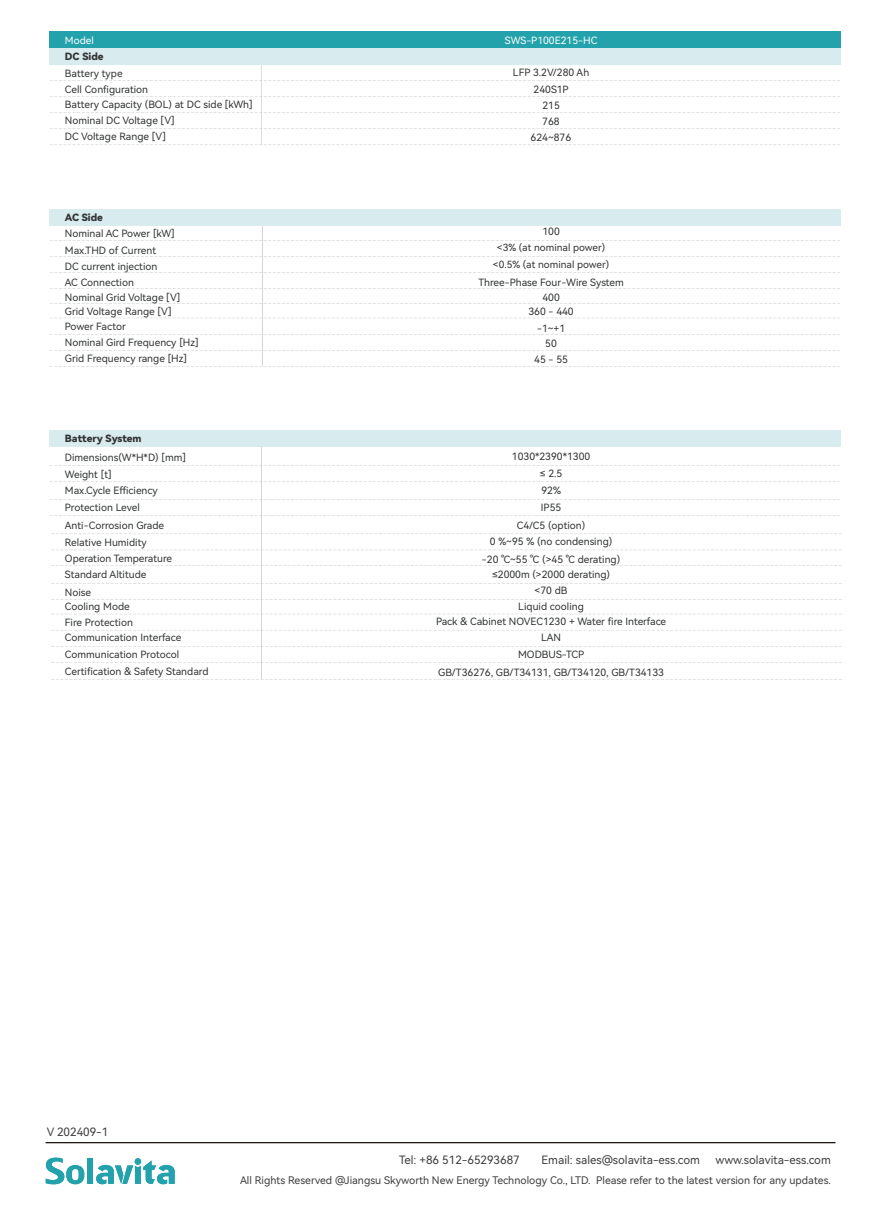
<style>
.page{position:relative;width:893px;height:1212px;background:#fff}
.page>*{position:absolute;margin:0;border:0;box-sizing:border-box;transform-origin:0 0}
.t1{font:11.4px "Harmony OS Sans";color:#3e3e3f}
.t2{font:10.5px "Harmony OS Sans";color:#3e3e3f}
.t3{font:10.05px/17.2px "Harmony OS Sans";color:#313333}
.t4{font:10.05px "Harmony OS Sans Black";color:#313333}
.t5{font:10.05px "Harmony OS Sans";color:#fff}
.t6{font:9.9px/17.4px "Harmony OS Sans";color:#323334;text-align:center}
</style>
<div class="page">
<div style="left:50px;top:48px;width:791px;height:17px;background:#d8ebef"></div>
<div style="left:50px;top:31px;width:791px;height:17px;background:#24a2ac"></div>
<svg style="left:50px;top:65px;width:790px;height:80px"></svg>
<svg style="left:50px;top:225px;width:791px;height:142px"></svg>
<div style="left:50px;top:209px;width:791px;height:16px;background:#d8ebef"></div>
<div style="left:50px;top:430px;width:791px;height:17px;background:#d8ebef"></div>
<svg style="left:50px;top:447px;width:792px;height:233px"></svg>
<hr style="left:46px;top:1142px;width:789px;height:1px;background:#231815">
<div style="left:87px;top:1158px;width:6px;height:26px;background:#23a1ac"></div>
<svg style="left:46px;top:1158px;width:38px;height:26px"></svg>
<div style="left:135px;top:1158px;width:6px;height:7px;background:#23a1ac;border-radius:50%"></div>
<svg style="left:96px;top:1160px;width:79px;height:24px"></svg>
<p class="t5" style="left:65px;top:33px;width:30px">Model</p>
<p class="t5" style="left:505px;top:33px;width:94px">SWS-P100E215-HC</p>
<p class="t3" style="left:513px;top:63px;width:78px">LFP 3.2V/280 Ah</p>
<p class="t3" style="left:542px;top:96px;width:19px;line-height:16.5px">215<br>768</p>
<p class="t4" style="left:65px;top:50px;width:40px">DC Side</p>
<p class="t3" style="left:65px;top:65px;width:189px;line-height:15.9px">Battery type<br>Cell Configuration<br>Battery Capacity (BOL) at DC side [kWh]<br>Nominal DC Voltage [V]<br>DC Voltage Range [V]</p>
<p class="t3" style="left:534px;top:80px;width:37px">240S1P</p>
<p class="t3" style="left:531px;top:129px;width:42px">624~876</p>
<p class="t4" style="left:65px;top:210px;width:40px">AC Side</p>
<p class="t3" style="left:65px;top:224px;width:111px">Nominal AC Power [kW]<br>Max.THD of Current</p>
<p class="t3" style="left:65px;top:259px;width:117px;line-height:15px">DC current injection<br>AC Connection<br>Nominal Grid Voltage [V]<br>Grid Voltage Range [V]<br>Power Factor</p>
<p class="t3" style="left:542px;top:223px;width:19px">100</p>
<p class="t6" style="left:493px;top:239px;width:118px">&lt;3% (at nominal power) &lt;0.5% (at nominal power)</p>
<p class="t3" style="left:478px;top:275px;width:147px;line-height:14.5px;text-align:center">Three-Phase Four-Wire System<br>400<br>360 - 440</p>
<p class="t3" style="left:537px;top:319px;width:30px">-1~+1</p>
<p class="t3" style="left:65px;top:333px;width:135px">Nominal Gird Frequency [Hz]</p>
<p class="t3" style="left:545px;top:335px;width:13px">50</p>
<p class="t3" style="left:65px;top:349px;width:124px">Grid Frequency range [Hz]</p>
<p class="t3" style="left:534px;top:351px;width:35px">45 - 55</p>
<p class="t4" style="left:65px;top:432px;width:78px">Battery System</p>
<p class="t3" style="left:65px;top:448px;width:123px">Dimensions(W*H*D) [mm]<br>Weight [t]</p>
<p class="t3" style="left:65px;top:481px;width:101px">Max.Cycle Efficiency<br>Protection Level<br>Anti-Corrosion Grade<br>Relative Humidity</p>
<p class="t3" style="left:65px;top:549px;width:109px">Operation Temperature<br>Standard Altitude<br>Noise</p>
<p class="t3" style="left:65px;top:598px;width:118px;line-height:15.5px">Cooling Mode<br>Fire Protection<br>Communication Interface</p>
<p class="t3" style="left:65px;top:646px;width:145px">Communication Protocol<br>Certification &amp; Safety Standard</p>
<p class="t3" style="left:512px;top:447px;width:80px;text-align:center">1030*2390*1300 ≤ 2.5<br>92%<br>IP55<br>C4/C5 (option)</p>
<p class="t3" style="left:482px;top:533px;width:140px;text-align:center">0 %~95 % (no condensing) -20 ℃~55 ℃ (&gt;45 ℃ derating)</p>
<p class="t3" style="left:492px;top:566px;width:120px;line-height:16px;text-align:center">≤2000m (&gt;2000 derating) &lt;70 dB<br>Liquid cooling</p>
<p class="t3" style="left:436px;top:613px;width:232px;line-height:16.4px;text-align:center">Pack &amp; Cabinet NOVEC1230 + Water fire Interface<br>LAN<br>MODBUS-TCP</p>
<p class="t3" style="left:438px;top:663px;width:227px">GB/T36276, GB/T34131, GB/T34120, GB/T34133</p>
<p class="t1" style="left:47px;top:1124px;width:63px">V 202409-1</p>
<p class="t1" style="left:399px;top:1152px;width:122px">Tel: +86 512-65293687</p>
<p class="t1" style="left:541px;top:1152px;width:160px">Email: sales@solavita-ess.com</p>
<p class="t1" style="left:715px;top:1152px;width:117px">www.solavita-ess.com</p>
<p class="t2" style="left:240px;top:1173px;width:592px">All Rights Reserved @Jiangsu Skyworth New Energy Technology Co., LTD. Please refer to the latest version for any updates.</p>
</div>
